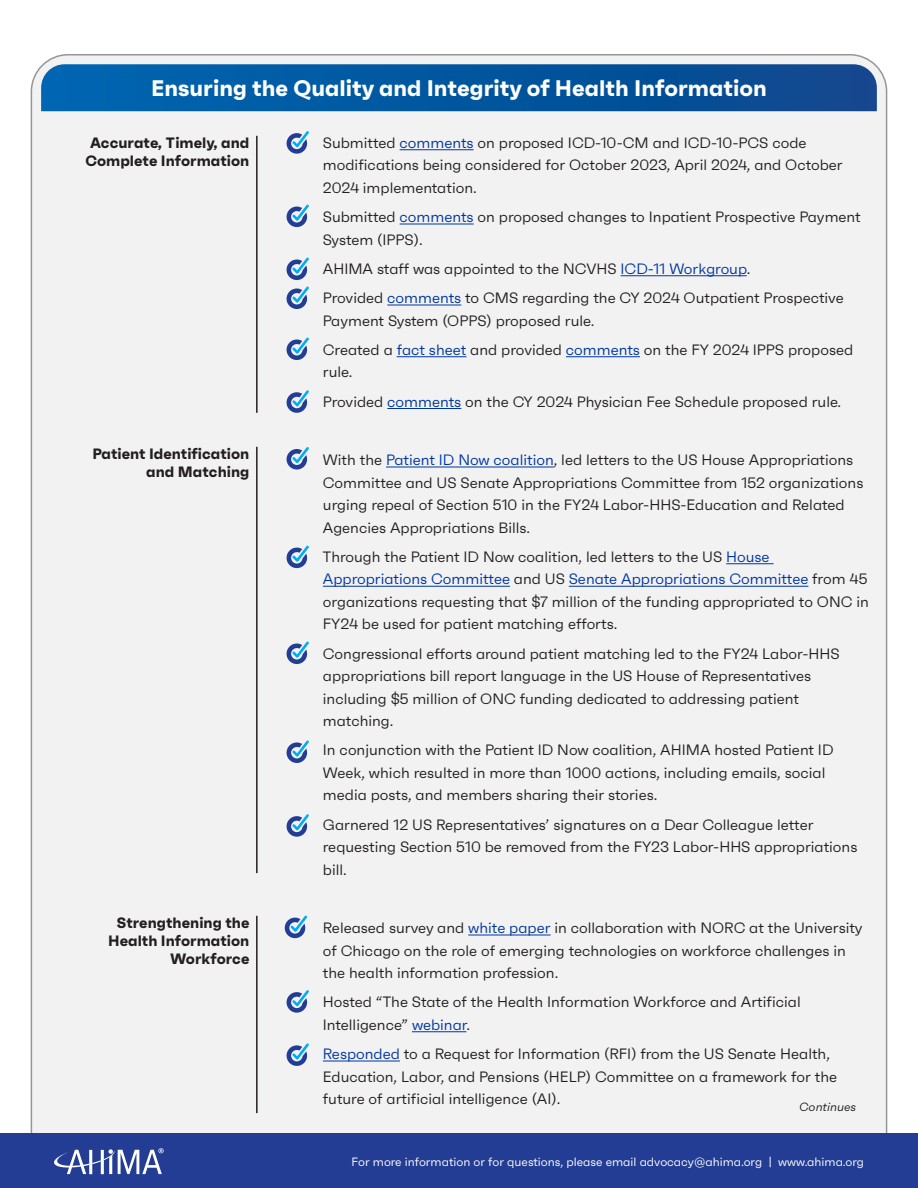
<style>
.page{position:relative;width:918px;height:1188px;background:#fff}
.page>*{position:absolute;margin:0;border:0;box-sizing:border-box;transform-origin:0 0}
.Paragraph_Style_1{font:700 22.5px "Faktum";color:#fff}
.Paragraph_Style_1-2{font:15px/22.5px "Faktum";color:#231f20}
.Paragraph_Style_1-3{font:700 15px/18px "Faktum";color:#231f20;text-align:center}
.basic{font:12px "Faktum";color:#fff}
.cell_bullet{font:italic 12px "Faktum";color:#231f20}
.s1{color:#0036a0}
</style>
<div class="page">
<div style="left:30px;top:54px;width:858px;height:1080px;background:#f2f2f3"></div>
<div style="left:0;top:1134px;width:918px;height:54px;background:#243d94"></div>
<svg style="left:54px;top:1148px;width:110px;height:26px"></svg>
<hr style="left:400px;top:149px;width:74px;height:1px;background:#0036a0">
<hr style="left:400px;top:224px;width:74px;height:1px;background:#0036a0">
<hr style="left:621px;top:275px;width:126px;height:1px;background:#0036a0">
<hr style="left:387px;top:305px;width:74px;height:1px;background:#0036a0">
<hr style="left:397px;top:356px;width:69px;height:1px;background:#0036a0">
<hr style="left:566px;top:356px;width:74px;height:1px;background:#0036a0">
<hr style="left:387px;top:408px;width:74px;height:1px;background:#0036a0">
<hr style="left:386px;top:467px;width:168px;height:1px;background:#0036a0">
<hr style="left:726px;top:563px;width:48px;height:1px;background:#0036a0">
<hr style="left:323px;top:586px;width:187px;height:1px;background:#0036a0">
<hr style="left:569px;top:586px;width:239px;height:1px;background:#0036a0">
<hr style="left:468px;top:935px;width:83px;height:1px;background:#0036a0">
<hr style="left:412px;top:1031px;width:54px;height:1px;background:#0036a0">
<hr style="left:323px;top:1061px;width:77px;height:1px;background:#0036a0">
<hr style="left:256px;top:447px;width:2px;height:426px;background:#231f20">
<hr style="left:256px;top:136px;width:2px;height:277px;background:#231f20">
<hr style="left:256px;top:916px;width:2px;height:197px;background:#231f20">
<svg style="left:41px;top:64px;width:836px;height:47px;background:#06579f"></svg>
<svg style="left:287px;top:131px;width:22px;height:23px"></svg>
<svg style="left:287px;top:204px;width:22px;height:23px"></svg>
<svg style="left:287px;top:257px;width:22px;height:23px"></svg>
<svg style="left:287px;top:286px;width:22px;height:23px"></svg>
<svg style="left:287px;top:337px;width:22px;height:23px"></svg>
<svg style="left:287px;top:390px;width:22px;height:23px"></svg>
<svg style="left:287px;top:447px;width:22px;height:23px"></svg>
<svg style="left:287px;top:545px;width:22px;height:23px"></svg>
<svg style="left:287px;top:641px;width:22px;height:23px"></svg>
<svg style="left:287px;top:740px;width:22px;height:23px"></svg>
<svg style="left:287px;top:814px;width:22px;height:23px"></svg>
<svg style="left:285px;top:916px;width:22px;height:22px"></svg>
<svg style="left:287px;top:990px;width:22px;height:23px"></svg>
<svg style="left:287px;top:1043px;width:22px;height:23px"></svg>
<p class="Paragraph_Style_1" style="left:151px;top:73px;width:617px">Ensuring the Quality and Integrity of Health Information</p>
<p class="Paragraph_Style_1-3" style="left:85px;top:133px;width:166px">Accurate, Timely, and<br>Complete Information</p>
<p class="Paragraph_Style_1-3" style="left:92px;top:444px;width:159px">Patient Identification</p>
<p class="Paragraph_Style_1-3" style="left:146px;top:462px;width:105px">and Matching</p>
<p class="Paragraph_Style_1-3" style="left:117px;top:913px;width:134px">Strengthening the</p>
<p class="Paragraph_Style_1-3" style="left:108px;top:931px;width:143px;text-align:right">Health Information<br>Workforce</p>
<p class="Paragraph_Style_1-2" style="left:323px;top:131px;width:521px">Submitted <span class="s1">comments</span> on proposed ICD-10-CM and ICD-10-PCS code modifications being considered for October 2023, April 2024, and October<br>2024 implementation.</p>
<p class="Paragraph_Style_1-2" style="left:323px;top:205px;width:539px">Submitted <span class="s1">comments</span> on proposed changes to Inpatient Prospective Payment<br>System (IPPS).</p>
<p class="Paragraph_Style_1-2" style="left:323px;top:257px;width:429px">AHIMA staff was appointed to the NCVHS <span class="s1">ICD-11 Workgroup</span>.</p>
<p class="Paragraph_Style_1-2" style="left:323px;top:286px;width:522px">Provided <span class="s1">comments</span> to CMS regarding the CY 2024 Outpatient Prospective<br>Payment System (OPPS) proposed rule.</p>
<p class="Paragraph_Style_1-2" style="left:323px;top:338px;width:532px">Created a <span class="s1">fact sheet</span> and provided <span class="s1">comments</span> on the FY 2024 IPPS proposed rule.</p>
<p class="Paragraph_Style_1-2" style="left:323px;top:390px;width:520px">Provided <span class="s1">comments</span> on the CY 2024 Physician Fee Schedule proposed rule.</p>
<p class="Paragraph_Style_1-2" style="left:323px;top:448px;width:542px">With the <span class="s1">Patient ID Now coalition</span>, led letters to the US House Appropriations Committee and US Senate Appropriations Committee from 152 organizations urging repeal of Section 510 in the FY24 Labor-HHS-Education and Related Agencies Appropriations Bills.</p>
<p class="Paragraph_Style_1-2" style="left:323px;top:545px;width:547px">Through the Patient ID Now coalition, led letters to the US <span class="s1">House Appropriations Committee</span> and US <span class="s1">Senate Appropriations Committee</span> from 45 organizations requesting that $7 million of the funding appropriated to ONC in FY24 be used for patient matching efforts.</p>
<p class="Paragraph_Style_1-2" style="left:323px;top:642px;width:518px">Congressional efforts around patient matching led to the FY24 Labor-HHS appropriations bill report language in the US House of Representatives including $5 million of ONC funding dedicated to addressing patient matching.</p>
<p class="Paragraph_Style_1-2" style="left:323px;top:739px;width:512px">In conjunction with the Patient ID Now coalition, AHIMA hosted Patient ID<br>Week, which resulted in more than 1000 actions, including emails, social media posts, and members sharing their stories.</p>
<p class="Paragraph_Style_1-2" style="left:323px;top:813px;width:536px">Garnered 12 US Representatives’ signatures on a Dear Colleague letter requesting Section 510 be removed from the FY23 Labor-HHS appropriations bill.</p>
<p class="Paragraph_Style_1-2" style="left:323px;top:916px;width:541px">Released survey and <span class="s1">white paper</span> in collaboration with NORC at the University of Chicago on the role of emerging technologies on workforce challenges in the health information profession.</p>
<p class="Paragraph_Style_1-2" style="left:323px;top:991px;width:479px">Hosted “The State of the Health Information Workforce and Artificial<br>Intelligence” <span class="s1">webinar</span>.</p>
<p class="Paragraph_Style_1-2" style="left:323px;top:1042px;width:516px"><span class="s1">Responded</span> to a Request for Information (RFI) from the US Senate Health,<br>Education, Labor, and Pensions (HELP) Committee on a framework for the future of artificial intelligence (AI).</p>
<p class="cell_bullet" style="left:799px;top:1100px;width:59px">Continues</p>
<p class="basic" style="left:352px;top:1154px;width:514px">For more information or for questions, please email advocacy@ahima.org | www.ahima.org</p>
</div>
